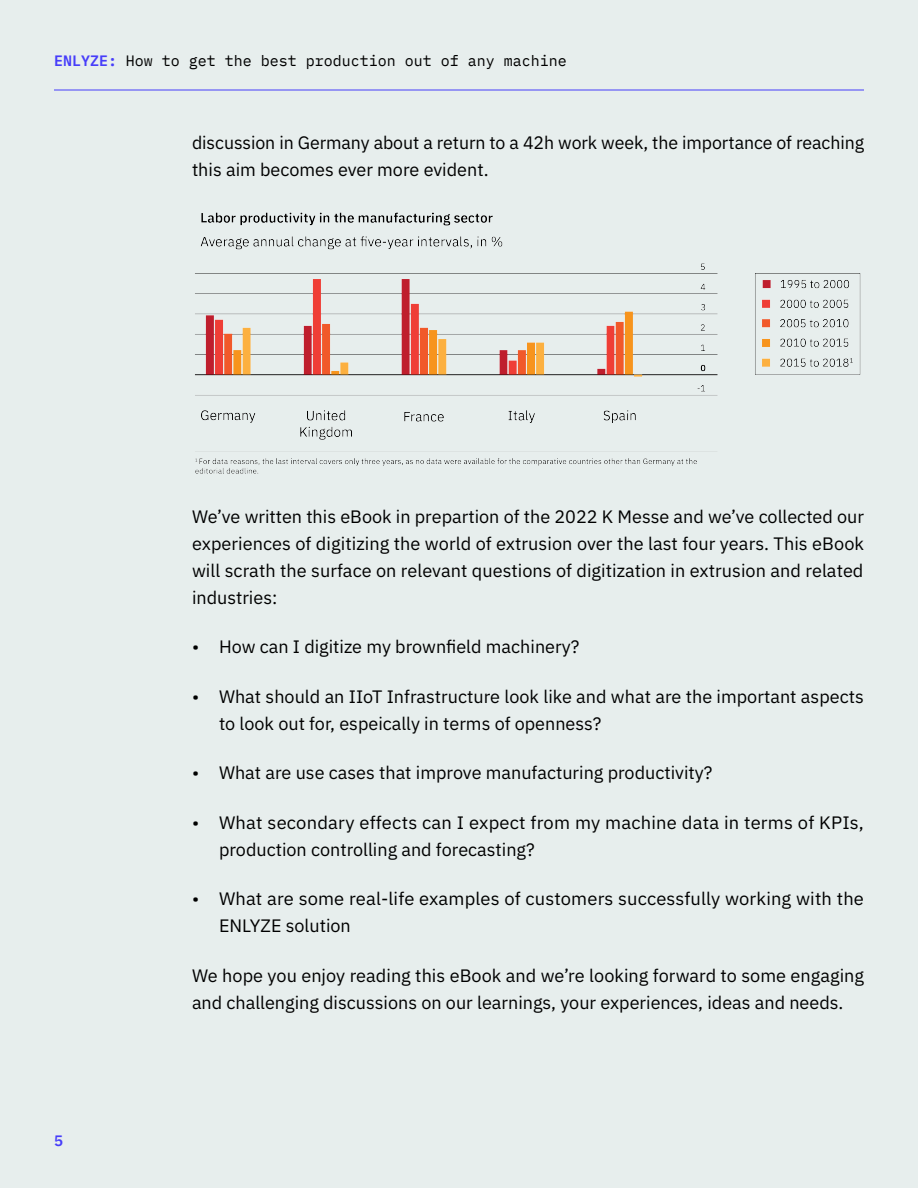
<style>
.page{position:relative;width:918px;height:1188px;background:#e7eeed}
.page>*{position:absolute;margin:0;border:0;box-sizing:border-box;transform-origin:0 0}
.Paragraph_Style_2{font:18px/27px "IBM Plex Sans";color:#000}
.t1{font:15px "IBM Plex Mono";color:#000}
.t2{font:600 15px "IBM Plex Mono";color:#473dfa}
.s1{font-weight:600;color:#473dfa}
</style>
<div class="page">
<hr style="left:54px;top:90px;width:810px;height:1px;background:#473dfa">
<img style="left:195px;top:212px;width:666px;height:261px">
<p class="t1" style="left:54px;top:49px;width:514px"><span class="s1">ENLYZE:</span> How to get the best production out of any machine</p>
<p class="Paragraph_Style_2" style="left:192px;top:128px;width:674px">discussion in Germany about a return to a 42h work week, the importance of reaching this aim becomes ever more evident.</p>
<p class="t2" style="left:54px;top:1129px;width:10px">5</p>
<p class="Paragraph_Style_2" style="left:192px;top:501px;width:674px;text-align:justify">We’ve written this eBook in prepartion of the 2022 K Messe and we’ve collected our experiences of digitizing the world of extrusion over the last four years. This eBook will scrath the surface on relevant questions of digitization in extrusion and related industries:</p>
<p class="Paragraph_Style_2" style="left:192px;top:632px;width:389px">• How can I digitize my brownfield machinery?</p>
<p class="Paragraph_Style_2" style="left:219px;top:681px;width:646px;text-indent:-27px">• What should an IIoT Infrastructure look like and what are the important aspects to look out for, espeically in terms of openness?</p>
<p class="Paragraph_Style_2" style="left:192px;top:758px;width:522px">• What are use cases that improve manufacturing productivity?</p>
<p class="Paragraph_Style_2" style="left:219px;top:807px;width:646px;text-indent:-27px">• What secondary effects can I expect from my machine data in terms of KPIs, production controlling and forecasting?</p>
<p class="Paragraph_Style_2" style="left:219px;top:884px;width:646px;text-indent:-27px">• What are some real-life examples of customers successfully working with the<br>ENLYZE solution</p>
<p class="Paragraph_Style_2" style="left:192px;top:960px;width:674px">We hope you enjoy reading this eBook and we’re looking forward to some engaging and challenging discussions on our learnings, your experiences, ideas and needs.</p>
</div>
